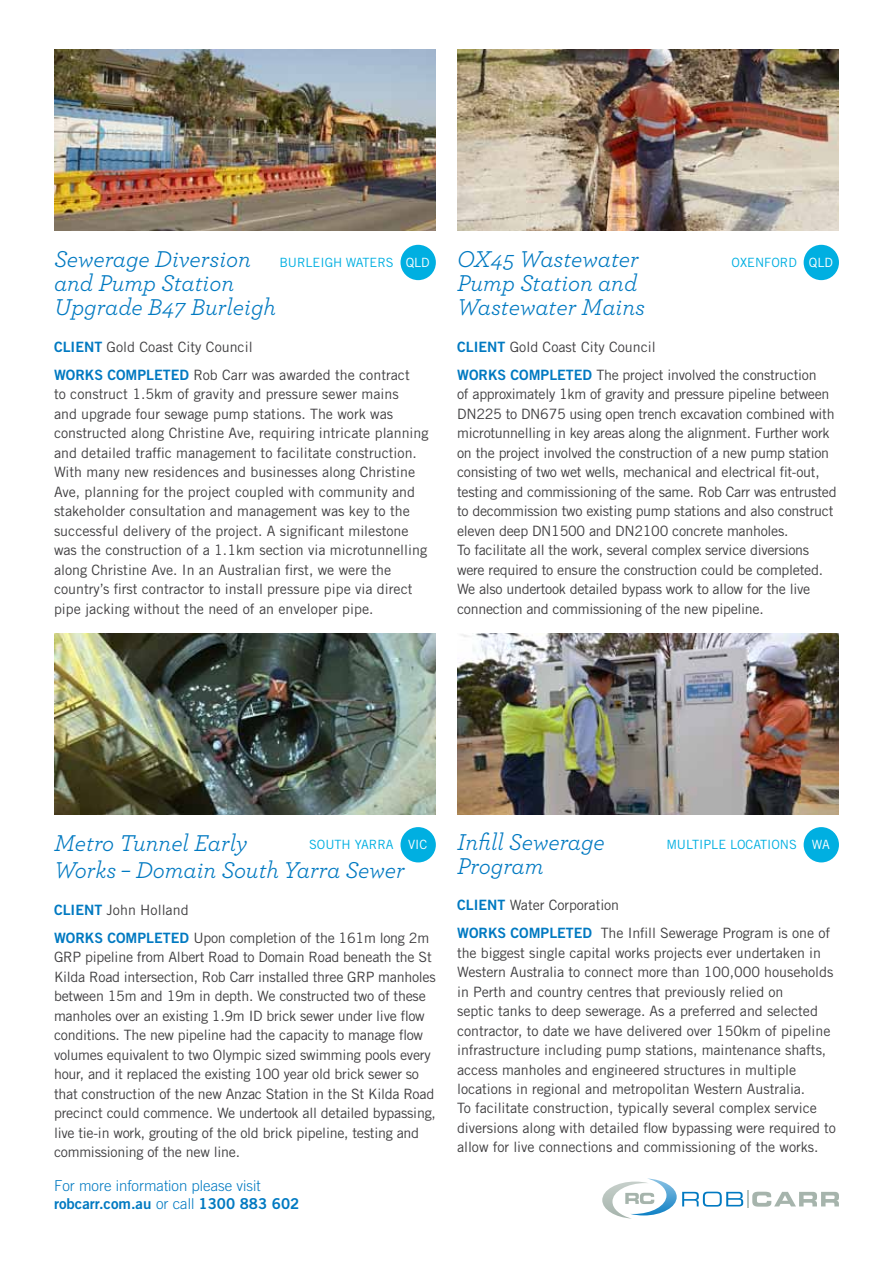
<style>
.page{position:relative;width:893px;height:1263px;background:#fff}
.page>*{position:absolute;margin:0;border:0;box-sizing:border-box;transform-origin:0 0}
.t1{font:italic 24px/24px "Archer";color:#0079c1}
.t2{font:15px "Trade Gothic Bold Two";color:#0079c1}
.t3{font:300 15px "Trade Gothic";color:#0079c1}
.t4{font:14.25px/19.5px "Trade Gothic LT Std";letter-spacing:-.005em;color:#414042}
.t5{font:12.75px "Trade Gothic LT Std";color:#00afe1}
.t6{font:12.75px "Trade Gothic LT Std";color:#fff}
.s1{font-family:"Trade Gothic LT Std Bd 2";color:#0079c1}
.s2{color:#fff}
.s3{font-family:"Trade Gothic";font-weight:300}
</style>
<div class="page">
<img style="left:54px;top:50px;width:382px;height:180px">
<img style="left:54px;top:634px;width:382px;height:180px">
<img style="left:457px;top:50px;width:382px;height:180px">
<div style="left:400px;top:827px;width:36px;height:35px;background:#00afe1;border-radius:50%"></div>
<div style="left:804px;top:245px;width:35px;height:35px;background:#00afe1;border-radius:50%"></div>
<div style="left:804px;top:827px;width:35px;height:35px;background:#00afe1;border-radius:50%"></div>
<div style="left:400px;top:245px;width:36px;height:35px;background:#00afe1;border-radius:50%"></div>
<img style="left:457px;top:634px;width:382px;height:180px">
<svg style="left:602px;top:1178px;width:237px;height:40px"></svg>
<h1 class="t1" style="left:54px;top:246px;width:224px">Sewerage Diversion and Pump Station<br>Upgrade B47 Burleigh</h1>
<p class="t4" style="left:54px;top:332px;width:357px;line-height:28px"><span class="s1">CLIENT</span> Gold Coast City Council<br><span class="s1">WORKS COMPLETED</span> Rob Carr was awarded the contract</p>
<p class="t4" style="left:54px;top:384px;width:376px">to construct 1.5km of gravity and pressure sewer mains<br>and upgrade four sewage pump stations. The work was constructed along Christine Ave, requiring intricate planning and detailed traffic management to facilitate construction.<br>With many new residences and businesses along Christine Ave, planning for the project coupled with community and stakeholder consultation and management was key to the successful delivery of the project. A significant milestone was the construction of a 1.1km section via microtunnelling along Christine Ave. In an Australian first, we were the country’s first contractor to install pressure pipe via direct pipe jacking without the need of an enveloper pipe.</p>
<p class="t5" style="left:279px;top:254px;width:17px">Burleigh</p>
<p class="t5" style="left:346px;top:254px;width:19px">Waters</p>
<p class="t6" style="left:406px;top:255px;width:26px">QLD</p>
<h1 class="t1" style="left:457px;top:246px;width:189px">OX45 Wastewater<br>Pump Station and<br>Wastewater Mains</h1>
<p class="t4" style="left:457px;top:332px;width:361px;line-height:28px"><span class="s1">CLIENT</span> Gold Coast City Council<br><span class="s1">WORKS COMPLETED</span> The project involved the construction</p>
<p class="t4" style="left:457px;top:384px;width:381px">of approximately 1km of gravity and pressure pipeline between DN225 to DN675 using open trench excavation combined with microtunnelling in key areas along the alignment. Further work on the project involved the construction of a new pump station consisting of two wet wells, mechanical and electrical fit-out, testing and commissioning of the same. Rob Carr was entrusted to decommission two existing pump stations and also construct eleven deep DN1500 and DN2100 concrete manholes.<br>To facilitate all the work, several complex service diversions were required to ensure the construction could be completed.<br>We also undertook detailed bypass work to allow for the live connection and commissioning of the new pipeline.</p>
<p class="t5" style="left:732px;top:254px;width:103px">OXENFORD <span class="s2">QLD</span></p>
<h1 class="t1" style="left:54px;top:828px;width:352px;line-height:27px">Metro Tunnel Early<br>Works – Domain South Yarra Sewer</h1>
<p class="t4" style="left:54px;top:895px;width:377px;line-height:28px"><span class="s1">CLIENT</span> John Holland<br><span class="s1">WORKS COMPLETED</span> Upon completion of the 161m long 2m</p>
<p class="t4" style="left:54px;top:947px;width:383px">GRP pipeline from Albert Road to Domain Road beneath the St Kilda Road intersection, Rob Carr installed three GRP manholes between 15m and 19m in depth. We constructed two of these manholes over an existing 1.9m ID brick sewer under live flow conditions. The new pipeline had the capacity to manage flow volumes equivalent to two Olympic sized swimming pools every hour, and it replaced the existing 100 year old brick sewer so that construction of the new Anzac Station in the St Kilda Road precinct could commence. We undertook all detailed bypassing, live tie-in work, grouting of the old brick pipeline, testing and commissioning of the new line.</p>
<p class="t5" style="left:309px;top:837px;width:120px">SOUTH YARRA <span class="s2">VIC</span></p>
<p class="t3" style="left:54px;top:1177px;width:208px">For more information please visit</p>
<p class="t2" style="left:54px;top:1194px;width:247px">robcarr.com.au <span class="s3">or call</span> 1300 883 602</p>
<h1 class="t1" style="left:457px;top:828px;width:149px">Infill Sewerage<br>Program</h1>
<p class="t4" style="left:457px;top:891px;width:375px;line-height:28px"><span class="s1">CLIENT</span> Water Corporation<br><span class="s1">WORKS COMPLETED</span> The Infill Sewerage Program is one of</p>
<p class="t4" style="left:457px;top:942px;width:380px">the biggest single capital works projects ever undertaken in Western Australia to connect more than 100,000 households in Perth and country centres that previously relied on<br>septic tanks to deep sewerage. As a preferred and selected contractor, to date we have delivered over 150km of pipeline infrastructure including pump stations, maintenance shafts, access manholes and engineered structures in multiple locations in regional and metropolitan Western Australia.<br>To facilitate construction, typically several complex service diversions along with detailed flow bypassing were required to allow for live connections and commissioning of the works.</p>
<p class="t5" style="left:666px;top:837px;width:19px">Multiple</p>
<p class="t5" style="left:730px;top:837px;width:9px">locations</p>
<p class="t6" style="left:812px;top:837px;width:19px">WA</p>
</div>
